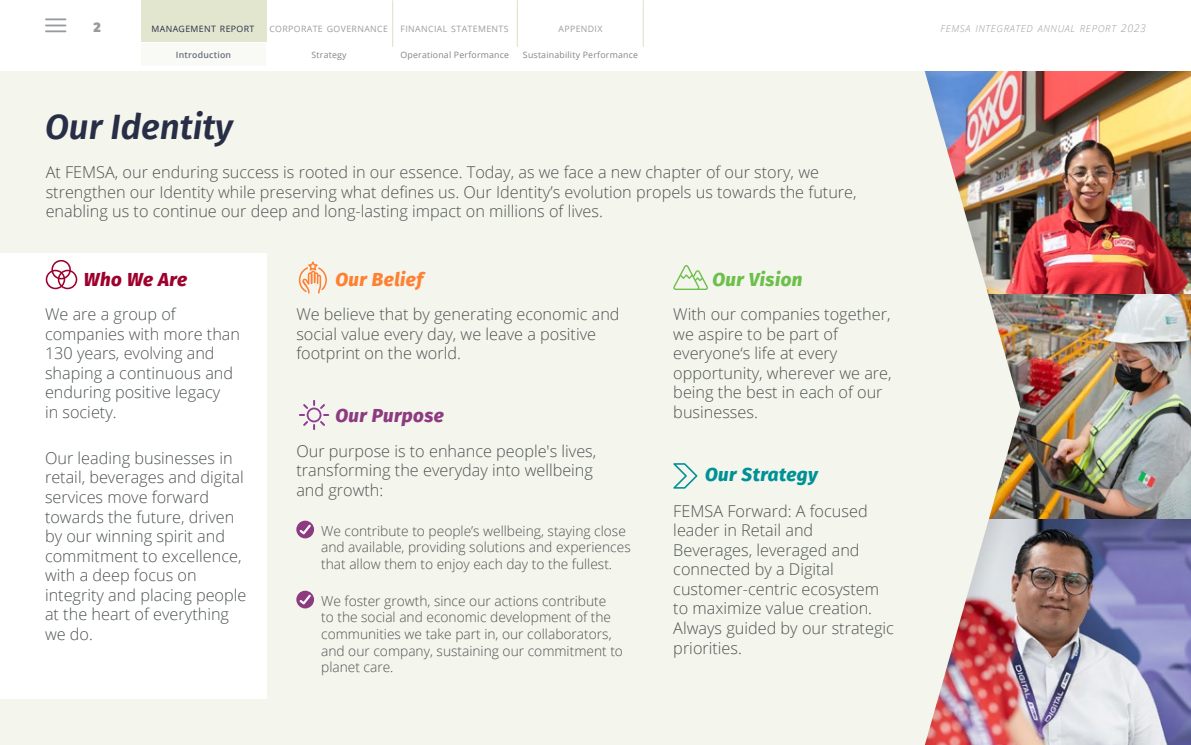
<style>
.page{position:relative;width:1191px;height:745px;background:#fff}
.page>*{position:absolute;margin:0;border:0;box-sizing:border-box;transform-origin:0 0}
.t1{font:italic 600 35px "Fira Sans";color:#292e47}
.t2{font:italic 800 18.75px "Fira Sans";letter-spacing:.025em;color:#009196}
.t3{font:italic 800 18.75px "Fira Sans";letter-spacing:.025em;color:#8c3b80}
.t4{font:italic 800 18.75px "Fira Sans";letter-spacing:.025em;color:#ff8033}
.t5{font:italic 800 18.75px "Fira Sans";letter-spacing:.025em;color:#6bbf4a}
.t6{font:italic 800 18.75px "Fira Sans";letter-spacing:.025em;color:#9e002e}
.t7{font:300 16.25px/19.5px "Open Sans";color:#4d5252}
.t8{font:300 13.75px/16.5px "Open Sans";color:#4d5252}
.t9{font:900 13.75px "Fira Sans";color:#999c9e}
.t10{font:italic 300 9.62px "Open Sans";letter-spacing:.07em;color:#999c9e}
.t11{font:8.75px "Open Sans";letter-spacing:.025em;color:#828686}
.t12{font:8.75px "Open Sans";letter-spacing:.045em;color:#999c9e}
.t13{font:8.75px "Open Sans";letter-spacing:.045em;color:#292e47}
.t14{font:600 8.75px "Open Sans";letter-spacing:.025em;color:#696d7e}
.s1{font-size:10.62px}
</style>
<div class="page">
<img style="left:1042px;top:71px;width:149px;height:224px">
<img style="left:1042px;top:295px;width:149px;height:224px">
<img style="left:1042px;top:519px;width:149px;height:225px">
<div style="left:0;top:55px;width:1042px;height:689px;background:#000;opacity:.1"></div>
<div style="left:0;top:71px;width:1020px;height:673px;background:#f4f5ec"></div>
<div style="left:0;top:253px;width:266px;height:445px;background:#fff"></div>
<svg style="left:46px;top:260px;width:31px;height:29px"></svg>
<svg style="left:673px;top:265px;width:35px;height:25px"></svg>
<svg style="left:299px;top:399px;width:30px;height:31px"></svg>
<svg style="left:673px;top:463px;width:24px;height:25px"></svg>
<svg style="left:297px;top:261px;width:32px;height:32px"></svg>
<div style="left:296px;top:520px;width:18px;height:18px;background:#8c3b80;border-radius:50%"></div>
<svg style="left:299px;top:524px;width:12px;height:10px"></svg>
<svg style="left:296px;top:590px;width:18px;height:18px"></svg>
<svg style="left:299px;top:594px;width:12px;height:10px"></svg>
<div style="left:0;top:0;width:1191px;height:71px;background:#fff"></div>
<div style="left:141px;top:0;width:125px;height:41px;background:#e3e6cf"></div>
<hr style="left:642px;top:0;width:2px;height:47px;background:#e3e6cf">
<hr style="left:517px;top:0;width:1px;height:47px;background:#e3e6cf">
<hr style="left:46px;top:18px;width:20px;height:2px;background:#999c9e">
<svg style="left:46px;top:25px;width:20px;height:1px"></svg>
<hr style="left:46px;top:30px;width:20px;height:2px;background:#999c9e">
<hr style="left:392px;top:0;width:1px;height:47px;background:#e3e6cf">
<div style="left:141px;top:43px;width:125px;height:23px;background:#f9faf5"></div>
<p class="t9" style="left:94px;top:15px;width:9px">2</p>
<p class="t13" style="left:151px;top:23px;width:104px">MANAGEMENT REPORT</p>
<p class="t12" style="left:269px;top:23px;width:120px">CORPORATE GOVERNANCE</p>
<p class="t12" style="left:400px;top:23px;width:109px">FINANCIAL STATEMENTS</p>
<p class="t12" style="left:558px;top:23px;width:46px">APPENDIX</p>
<p class="t10" style="left:940px;top:22px;width:207px">FEMSA INTEGRATED ANNUAL REPORT <span class="s1">2023</span></p>
<p class="t14" style="left:176px;top:49px;width:57px">Introduction</p>
<p class="t11" style="left:312px;top:49px;width:37px">Strategy</p>
<p class="t11" style="left:400px;top:49px;width:110px">Operational Performance</p>
<p class="t11" style="left:523px;top:49px;width:117px">Sustainability Performance</p>
<h1 class="t1" style="left:45px;top:98px;width:189px">Our Identity</h1>
<p class="t7" style="left:46px;top:162px;width:812px">At FEMSA, our enduring success is rooted in our essence. Today, as we face a new chapter of our story, we strengthen our Identity while preserving what defines us. Our Identity’s evolution propels us towards the future, enabling us to continue our deep and long-lasting impact on millions of lives.</p>
<p class="t6" style="left:84px;top:263px;width:105px">Who We Are</p>
<p class="t4" style="left:335px;top:263px;width:89px">Our Belief</p>
<p class="t7" style="left:45px;top:304px;width:197px">We are a group of companies with more than<br>130 years, evolving and shaping a continuous and enduring positive legacy<br>in society.</p>
<p class="t7" style="left:45px;top:447px;width:203px">Our leading businesses in retail, beverages and digital services move forward towards the future, driven by our winning spirit and commitment to excellence, with a deep focus on integrity and placing people at the heart of everything we do.</p>
<p class="t7" style="left:296px;top:304px;width:325px">We believe that by generating economic and social value every day, we leave a positive footprint on the world.</p>
<p class="t3" style="left:335px;top:399px;width:110px">Our Purpose</p>
<p class="t7" style="left:296px;top:440px;width:301px">Our purpose is to enhance people's lives, transforming the everyday into wellbeing and growth:</p>
<p class="t8" style="left:321px;top:522px;width:311px">We contribute to people’s wellbeing, staying close and available, providing solutions and experiences that allow them to enjoy each day to the fullest.</p>
<p class="t8" style="left:321px;top:592px;width:303px">We foster growth, since our actions contribute<br>to the social and economic development of the communities we take part in, our collaborators, and our company, sustaining our commitment to planet care.</p>
<p class="t5" style="left:712px;top:263px;width:92px">Our Vision</p>
<p class="t7" style="left:673px;top:304px;width:220px">With our companies together, we aspire to be part of everyone‘s life at every opportunity, wherever we are, being the best in each of our businesses.</p>
<p class="t2" style="left:705px;top:458px;width:114px">Our Strategy</p>
<p class="t7" style="left:673px;top:500px;width:222px">FEMSA Forward: A focused leader in Retail and<br>Beverages, leveraged and connected by a Digital customer-centric ecosystem to maximize value creation.<br>Always guided by our strategic priorities.</p>
</div>
